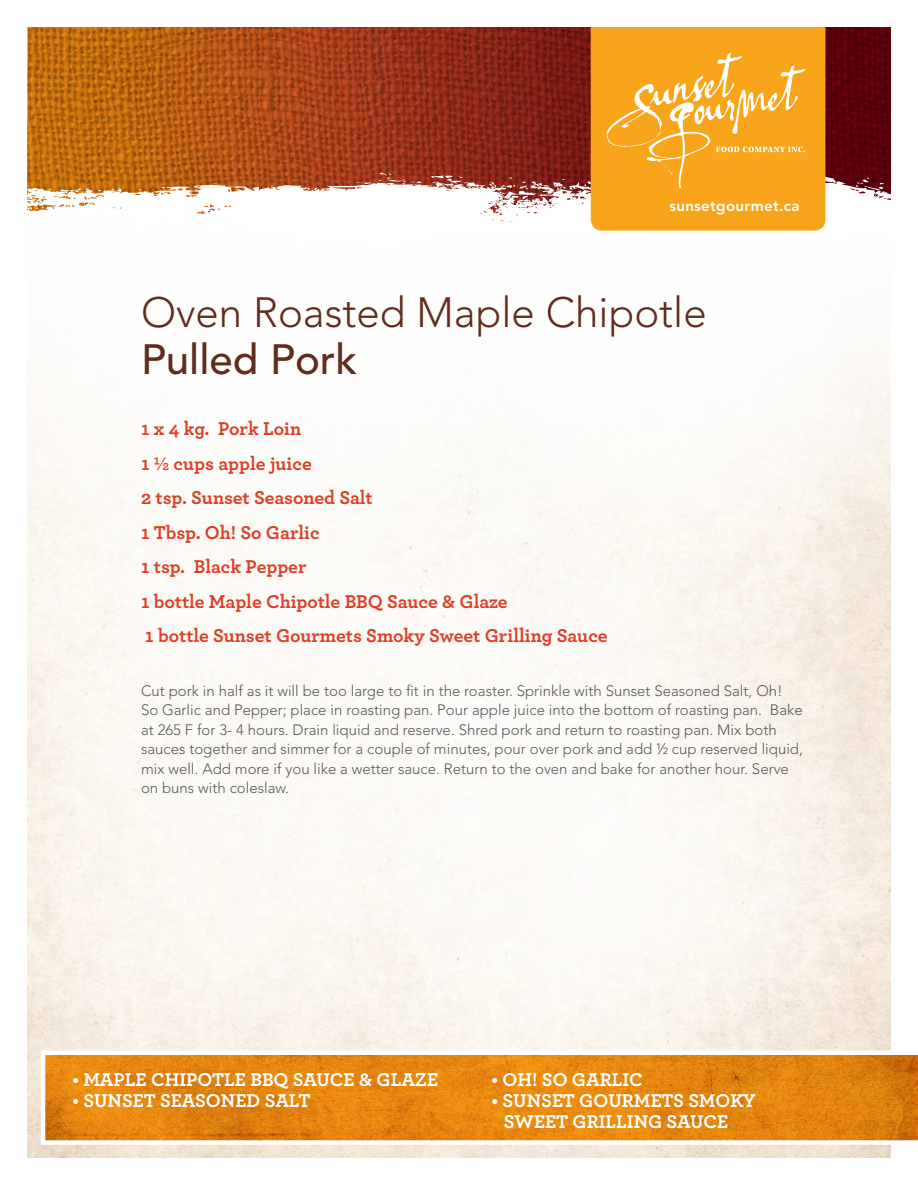
<style>
.page{position:relative;width:918px;height:1188px;background:#fff}
.page>*{position:absolute;margin:0;border:0;box-sizing:border-box;transform-origin:0 0}
.t1{font:300 42px/46.5px "Avenir LT Std";color:#602c1b}
.Ingredients{font:700 19.5px "Archer";color:#dd3f27}
.Product_List-footer{font:700 19.5px/21px "Archer";color:#fff}
.Directions{font:300 15px/19.5px "Avenir LT Std";color:#57585a}
.t2{font:800 15px "Avenir LT Std";letter-spacing:.02em;color:#fff}
.s1{font-weight:500}
</style>
<div class="page">
<img style="left:27px;top:27px;width:864px;height:25px">
<div style="left:591px;top:27px;width:234px;height:25px;background:#f9a51b"></div>
<svg style="left:27px;top:52px;width:864px;height:179px"></svg>
<svg style="left:41px;top:1050px;width:877px;height:95px;background:#e69128"></svg>
<p class="t2" style="left:669px;top:197px;width:132px">sunsetgourmet.ca</p>
<p class="t1" style="left:141px;top:290px;width:567px">Oven Roasted Maple Chipotle<br><span class="s1">Pulled Pork</span></p>
<p class="Ingredients" style="left:141px;top:413px;width:162px">1 x 4 kg. Pork Loin</p>
<p class="Ingredients" style="left:141px;top:448px;width:172px">1 ½ cups apple juice</p>
<p class="Ingredients" style="left:141px;top:482px;width:233px">2 tsp. Sunset Seasoned Salt</p>
<p class="Ingredients" style="left:141px;top:517px;width:180px">1 Tbsp. Oh! So Garlic</p>
<p class="Ingredients" style="left:141px;top:551px;width:167px">1 tsp. Black Pepper</p>
<p class="Ingredients" style="left:141px;top:586px;width:368px">1 bottle Maple Chipotle BBQ Sauce &amp; Glaze</p>
<p class="Ingredients" style="left:145px;top:620px;width:464px">1 bottle Sunset Gourmets Smoky Sweet Grilling Sauce</p>
<p class="Directions" style="left:141px;top:681px;width:664px">Cut pork in half as it will be too large to fit in the roaster. Sprinkle with Sunset Seasoned Salt, Oh!<br>So Garlic and Pepper; place in roasting pan. Pour apple juice into the bottom of roasting pan. Bake at 265 F for 3- 4 hours. Drain liquid and reserve. Shred pork and return to roasting pan. Mix both sauces together and simmer for a couple of minutes, pour over pork and add ½ cup reserved liquid, mix well. Add more if you like a wetter sauce. Return to the oven and bake for another hour. Serve on buns with coleslaw.</p>
<p class="Product_List-footer" style="left:72px;top:1068px;width:368px">• MAPLE CHIPOTLE BBQ SAUCE &amp; GLAZE</p>
<p class="Product_List-footer" style="left:72px;top:1089px;width:240px">• SUNSET SEASONED SALT</p>
<p class="Product_List-footer" style="left:492px;top:1068px;width:153px">• OH! SO GARLIC</p>
<p class="Product_List-footer" style="left:504px;top:1089px;width:253px;text-indent:-12px">• SUNSET GOURMETS SMOKY<br>SWEET GRILLING SAUCE</p>
</div>
